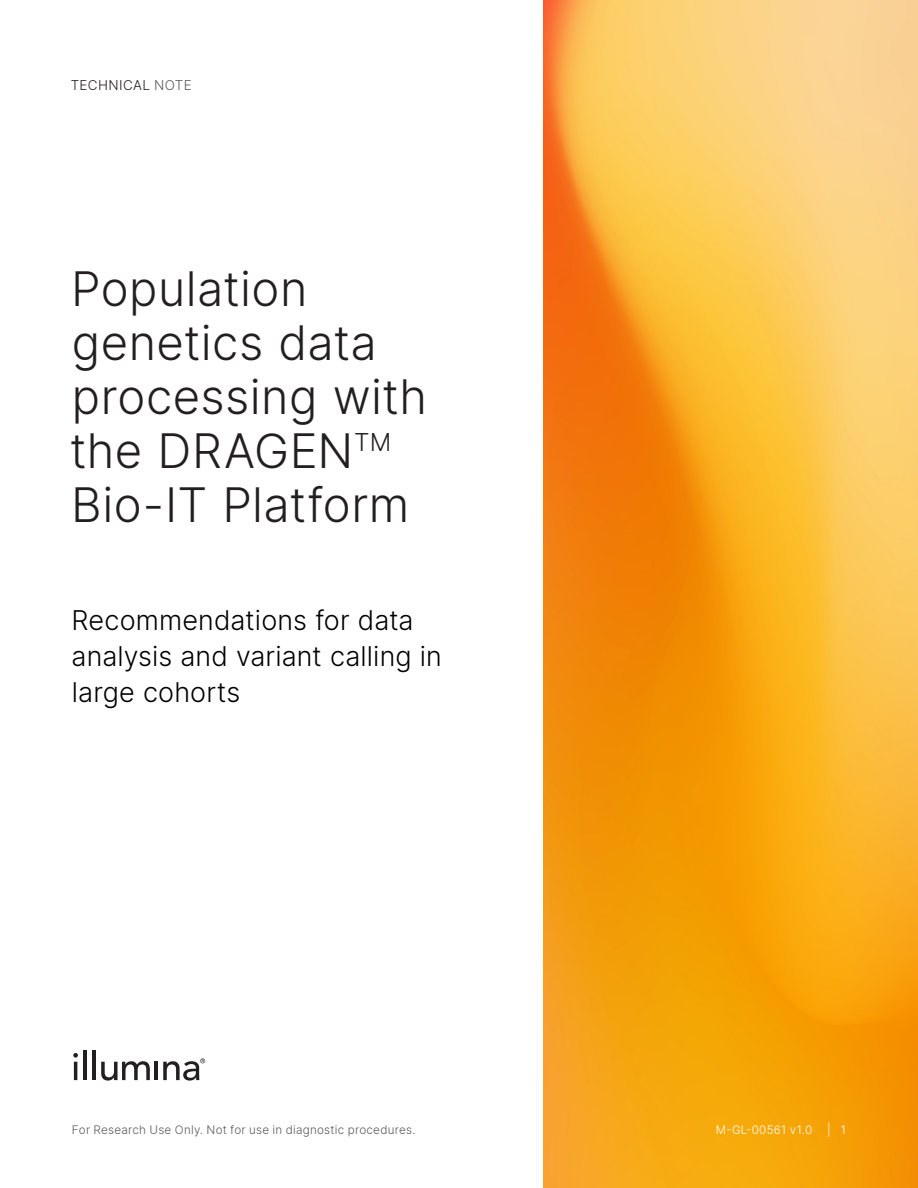
<style>
.page{position:relative;width:918px;height:1188px;background:#fff}
.page>*{position:absolute;margin:0;border:0;box-sizing:border-box;transform-origin:0 0}
.Title{font:300 47.25px/54px "Inter";letter-spacing:.01em;color:#231f20}
.Subtitle{font:300 27px/36px "Inter";letter-spacing:.005em;color:#000}
.zz_Document_Type___S{font:300 13.5px "Inter";letter-spacing:.03em;color:#231f20}
.zz_For_Research_Only{font:300 11.7px "Inter";letter-spacing:.02em;color:#57585a}
.zz_Pub_Number{font:300 11.7px "Inter";letter-spacing:.025em;color:#fff}
.s1{color:#57585a}
</style>
<div class="page">
<img style="left:543px;top:0;width:375px;height:1188px">
<hr style="left:74px;top:1062px;width:3px;height:18px;background:#231f20">
<hr style="left:83px;top:1051px;width:4px;height:29px;background:#231f20">
<hr style="left:93px;top:1051px;width:3px;height:29px;background:#231f20">
<svg style="left:101px;top:1061px;width:49px;height:20px"></svg>
<hr style="left:155px;top:1062px;width:3px;height:18px;background:#231f20">
<svg style="left:73px;top:1053px;width:5px;height:5px"></svg>
<svg style="left:163px;top:1058px;width:42px;height:23px"></svg>
<p class="zz_Document_Type___S" style="left:71px;top:76px;width:122px">TECHNICAL <span class="s1">NOTE</span></p>
<p class="Title" style="left:70px;top:261px;width:359px">Population genetics data processing with the DRAGEN<sup>TM<br></sup>Bio-IT Platform</p>
<p class="Subtitle" style="left:72px;top:602px;width:372px">Recommendations for data analysis and variant calling in large cohorts</p>
<p class="zz_For_Research_Only" style="left:72px;top:1121px;width:345px">For Research Use Only. Not for use in diagnostic procedures.</p>
<p class="zz_Pub_Number" style="left:716px;top:1121px;width:98px">M-GL-00561 v1.0</p>
<p class="zz_Pub_Number" style="left:827px;top:1121px;width:20px">| 1</p>
</div>
